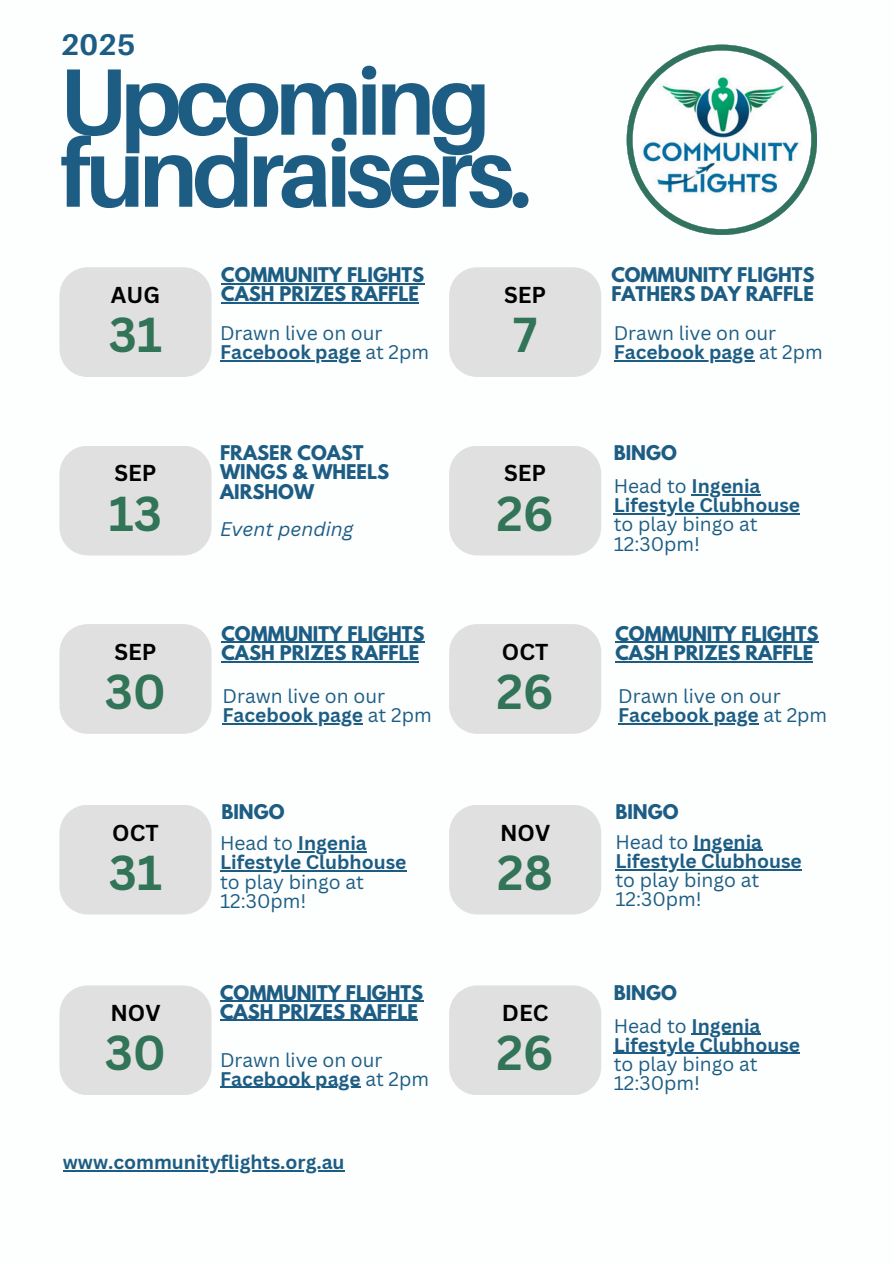
<style>
.page{position:relative;width:894px;height:1264px;background:#fff}
.page>*{position:absolute;margin:0;border:0;box-sizing:border-box;transform-origin:0 0}
.t1{font:700 94.5px/72px "Aileron";letter-spacing:-.055em;color:#1d5d84}
.t2{font:700 47.7px "Canva Sans";color:#317458}
.t3{font:700 29.85px "Aileron";color:#1d5d84}
.t4{font:700 22.35px "Canva Sans";color:#000}
.t5{font:19.2px/19.2px "Canva Sans";color:#1d5d84}
.t6{font:700 19.2px/19.2px "Canva Sans";color:#1d5d84}
.t7{font:italic 19.2px "Canva Sans";color:#1d5d84}
.t8{font:700 18px/19.2px "League Spartan";color:#1d5d84}
.s1{font-weight:400}
.s2{font-weight:700}
</style>
<div class="page">
<div style="left:59px;top:267px;width:152px;height:110px;background:#e1e0e0"></div>
<div style="left:449px;top:267px;width:152px;height:110px;background:#e1e0e0"></div>
<div style="left:59px;top:446px;width:152px;height:109px;background:#e1e0e0"></div>
<div style="left:449px;top:446px;width:152px;height:109px;background:#e1e0e0"></div>
<div style="left:59px;top:624px;width:152px;height:109px;background:#e1e0e0"></div>
<div style="left:449px;top:624px;width:152px;height:109px;background:#e1e0e0"></div>
<div style="left:59px;top:805px;width:152px;height:109px;background:#e1e0e0"></div>
<div style="left:449px;top:805px;width:152px;height:109px;background:#e1e0e0"></div>
<div style="left:59px;top:985px;width:152px;height:110px;background:#e1e0e0"></div>
<div style="left:449px;top:985px;width:152px;height:110px;background:#e1e0e0"></div>
<svg style="left:626px;top:45px;width:191px;height:190px"></svg>
<hr style="left:691px;top:494px;width:69px;height:1px;background:#1d5d84">
<hr style="left:613px;top:513px;width:187px;height:1px;background:#1d5d84">
<hr style="left:63px;top:1169px;width:281px;height:1px;background:#1d5d84">
<hr style="left:298px;top:851px;width:69px;height:1px;background:#1d5d84">
<hr style="left:220px;top:870px;width:186px;height:1px;background:#1d5d84">
<hr style="left:220px;top:1000px;width:203px;height:1px;background:#1d5d84">
<hr style="left:220px;top:1019px;width:198px;height:1px;background:#1d5d84">
<hr style="left:220px;top:1086px;width:140px;height:1px;background:#1d5d84">
<hr style="left:691px;top:1033px;width:69px;height:1px;background:#1d5d84">
<hr style="left:613px;top:1052px;width:187px;height:1px;background:#1d5d84">
<hr style="left:221px;top:283px;width:203px;height:1px;background:#1d5d84">
<hr style="left:221px;top:302px;width:198px;height:1px;background:#1d5d84">
<hr style="left:220px;top:360px;width:140px;height:1px;background:#1d5d84">
<hr style="left:613px;top:360px;width:141px;height:1px;background:#1d5d84">
<hr style="left:221px;top:642px;width:203px;height:1px;background:#1d5d84">
<hr style="left:221px;top:661px;width:198px;height:1px;background:#1d5d84">
<hr style="left:222px;top:723px;width:141px;height:1px;background:#1d5d84">
<hr style="left:615px;top:642px;width:203px;height:1px;background:#1d5d84">
<hr style="left:615px;top:661px;width:198px;height:1px;background:#1d5d84">
<hr style="left:618px;top:723px;width:140px;height:1px;background:#1d5d84">
<hr style="left:693px;top:849px;width:69px;height:2px;background:#1d5d84">
<hr style="left:615px;top:869px;width:186px;height:1px;background:#1d5d84">
<h3 class="t3" style="left:61px;top:26px;width:76px">2025</h3>
<p class="t1" style="left:59px;top:64px;width:474px">Upcoming fundraisers.</p>
<h3 class="t4" style="left:111px;top:279px;width:51px">AUG</h3>
<p class="t2" style="left:109px;top:301px;width:55px">31</p>
<p class="t4" style="left:114px;top:457px;width:44px">SEP</p>
<h4 class="t2" style="left:109px;top:479px;width:55px">13</h4>
<p class="t4" style="left:114px;top:636px;width:44px">SEP</p>
<h3 class="t2" style="left:105px;top:658px;width:63px">30</h3>
<p class="t4" style="left:112px;top:816px;width:48px">OCT</p>
<h4 class="t2" style="left:109px;top:838px;width:55px">31</h4>
<p class="t4" style="left:110px;top:997px;width:52px">NOV</p>
<h3 class="t2" style="left:105px;top:1019px;width:63px">30</h3>
<p class="t8" style="left:221px;top:267px;width:205px">COMMUNITY FLIGHTS<br>CASH PRIZES RAFFLE</p>
<h5 class="t5" style="left:220px;top:323px;width:164px">Drawn live on our</h5>
<p class="t6" style="left:220px;top:342px;width:210px">Facebook page <span class="s1">at 2pm</span></p>
<h3 class="t8" style="left:220px;top:445px;width:171px">FRASER COAST<br>WINGS &amp; WHEELS<br>AIRSHOW</h3>
<p class="t7" style="left:220px;top:515px;width:135px">Event pending</p>
<p class="t8" style="left:221px;top:626px;width:205px">COMMUNITY FLIGHTS<br>CASH PRIZES RAFFLE</p>
<p class="t5" style="left:222px;top:686px;width:164px">Drawn live on our</p>
<p class="t6" style="left:222px;top:705px;width:210px">Facebook page <span class="s1">at 2pm</span></p>
<p class="t8" style="left:221px;top:804px;width:64px">BINGO</p>
<h4 class="t6" style="left:220px;top:833px;width:148px"><span class="s1">Head to</span> Ingenia</h4>
<h3 class="t5" style="left:220px;top:852px;width:188px"><span class="s2">Lifestyle Clubhouse </span>to play bingo at<br>12:30pm!</h3>
<p class="t8" style="left:220px;top:985px;width:205px">COMMUNITY FLIGHTS<br>CASH PRIZES RAFFLE</p>
<h4 class="t5" style="left:220px;top:1049px;width:164px">Drawn live on our</h4>
<p class="t6" style="left:220px;top:1068px;width:210px">Facebook page <span class="s1">at 2pm</span></p>
<h4 class="t6" style="left:63px;top:1151px;width:283px">www.communityflights.org.au</h4>
<p class="t4" style="left:504px;top:279px;width:44px">SEP</p>
<p class="t2" style="left:513px;top:301px;width:26px">7</p>
<p class="t4" style="left:504px;top:457px;width:44px">SEP</p>
<h3 class="t2" style="left:496px;top:479px;width:59px">26</h3>
<p class="t4" style="left:502px;top:636px;width:48px">OCT</p>
<h4 class="t2" style="left:496px;top:658px;width:59px">26</h4>
<p class="t4" style="left:500px;top:816px;width:52px">NOV</p>
<h3 class="t2" style="left:497px;top:838px;width:57px">28</h3>
<p class="t4" style="left:501px;top:997px;width:48px">DEC</p>
<h4 class="t2" style="left:496px;top:1019px;width:59px">26</h4>
<h4 class="t8" style="left:611px;top:267px;width:205px">COMMUNITY FLIGHTS<br>FATHERS DAY RAFFLE</h4>
<p class="t5" style="left:613px;top:323px;width:164px">Drawn live on our</p>
<p class="t6" style="left:613px;top:342px;width:210px">Facebook page <span class="s1">at 2pm</span></p>
<h1 class="t8" style="left:613px;top:445px;width:64px">BINGO</h1>
<h3 class="t6" style="left:613px;top:476px;width:148px"><span class="s1">Head to</span> Ingenia</h3>
<h4 class="t5" style="left:613px;top:495px;width:188px"><span class="s2">Lifestyle Clubhouse </span>to play bingo at<br>12:30pm!</h4>
<p class="t8" style="left:615px;top:626px;width:205px">COMMUNITY FLIGHTS<br>CASH PRIZES RAFFLE</p>
<p class="t5" style="left:618px;top:686px;width:164px">Drawn live on our</p>
<p class="t6" style="left:618px;top:705px;width:210px">Facebook page <span class="s1">at 2pm</span></p>
<p class="t8" style="left:615px;top:804px;width:64px">BINGO</p>
<p class="t6" style="left:615px;top:831px;width:188px"><span class="s1">Head to</span> Ingenia<br>Lifestyle Clubhouse</p>
<p class="t5" style="left:615px;top:870px;width:145px">to play bingo at<br>12:30pm!</p>
<p class="t8" style="left:613px;top:985px;width:64px">BINGO</p>
<h3 class="t6" style="left:613px;top:1015px;width:148px"><span class="s1">Head to</span> Ingenia</h3>
<h4 class="t5" style="left:613px;top:1034px;width:188px"><span class="s2">Lifestyle Clubhouse </span>to play bingo at<br>12:30pm!</h4>
</div>
